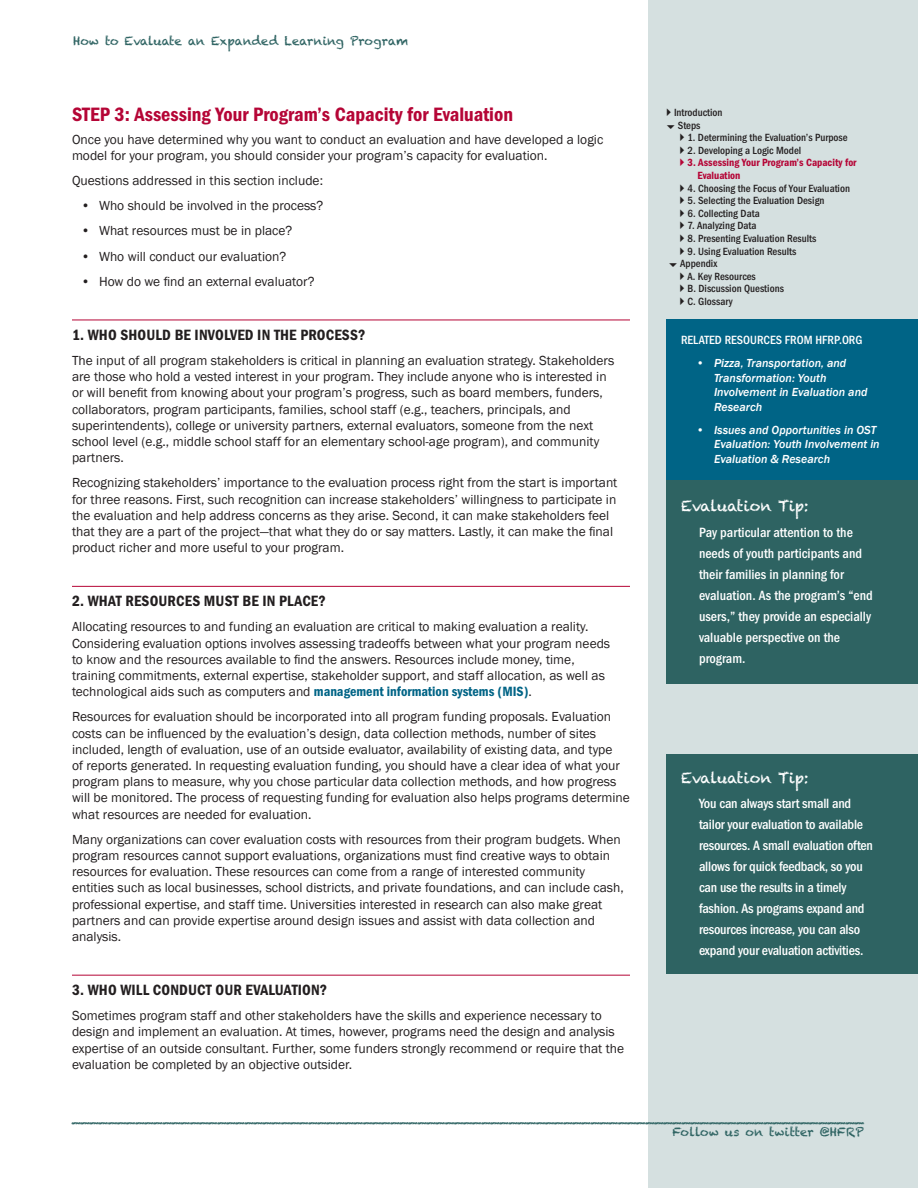
<style>
.page{position:relative;width:918px;height:1188px;background:#fff}
.page>*{position:absolute;margin:0;border:0;box-sizing:border-box;transform-origin:0 0}
.Header_1{font:19.5px "Franklin Gothic Demi Cond ITC";color:#b50536}
.Header_2{font:15px "Franklin Gothic Demi Cond ITC";letter-spacing:.01em;color:#231f20}
.Eval_Tips{font:15px "Chalkduster";letter-spacing:-.01em;color:#fff}
.Body_Paragraph{font:13.5px/16.2px "Franklin Gothic";color:#231f20}
.Eval_Tips_Text{font:13.5px/21px "Franklin Gothic Medi Cond ITC";letter-spacing:-.015em;color:#fff}
.Bullets_-_Normal{font:13.5px "Franklin Gothic";color:#231f20}
.running_head{font:13.5px "Chalkduster";color:#2e6362}
.Related_Resources_Te{font:italic 500 12px/14.4px "Franklin Gothic";color:#fff}
.running_head-2{font:12px "Chalkduster";color:#2e6362}
.Related_Resources_He{font:12px "Franklin Gothic Medi Cond ITC";color:#fff}
.Sidebar_text{font:10.5px "Franklin Gothic Medi Cond ITC";color:#231f20}
.Sidebar_text-2{font:10.5px/12.6px "Franklin Gothic Demi Cond ITC";color:#b50536}
.s1{font-family:"Franklin Gothic Demi Cond ITC";color:#006486}
</style>
<div class="page">
<hr style="left:72px;top:320px;width:558px;height:1px;background:#b50536">
<hr style="left:72px;top:586px;width:558px;height:1px;background:#b50536">
<hr style="left:72px;top:975px;width:558px;height:1px;background:#b50536">
<div style="left:648px;top:0;width:270px;height:1188px;background:#d5e0e0"></div>
<div style="left:666px;top:320px;width:252px;height:161px;background:#006486"></div>
<div style="left:666px;top:480px;width:252px;height:204px;background:#2e6362"></div>
<div style="left:666px;top:754px;width:252px;height:220px;background:#2e6362"></div>
<p class="running_head-2" style="left:73px;top:34px;width:337px">How to Evaluate an Expanded Learning Program</p>
<p class="Header_1" style="left:72px;top:103px;width:443px">STEP 3: Assessing Your Program’s Capacity for Evaluation</p>
<p class="Body_Paragraph" style="left:72px;top:131px;width:533px">Once you have determined why you want to conduct an evaluation and have developed a logic model for your program, you should consider your program’s capacity for evaluation.</p>
<p class="Body_Paragraph" style="left:72px;top:173px;width:253px">Questions addressed in this section include:</p>
<p class="Bullets_-_Normal" style="left:81px;top:197px;width:244px">• Who should be involved in the process?</p>
<p class="Bullets_-_Normal" style="left:81px;top:223px;width:213px">• What resources must be in place?</p>
<p class="Bullets_-_Normal" style="left:81px;top:248px;width:207px">• Who will conduct our evaluation?</p>
<p class="Bullets_-_Normal" style="left:81px;top:273px;width:235px">• How do we find an external evaluator?</p>
<p class="Header_2" style="left:72px;top:326px;width:295px">1. WHO SHOULD BE INVOLVED IN THE PROCESS?</p>
<p class="Body_Paragraph" style="left:72px;top:353px;width:544px">The input of all program stakeholders is critical in planning an evaluation strategy. Stakeholders are those who hold a vested interest in your program. They include anyone who is interested in or will benefit from knowing about your program’s progress, such as board members, funders, collaborators, program participants, families, school staff (e.g., teachers, principals, and superintendents), college or university partners, external evaluators, someone from the next school level (e.g., middle school staff for an elementary school-age program), and community partners.</p>
<p class="Body_Paragraph" style="left:72px;top:475px;width:547px">Recognizing stakeholders’ importance to the evaluation process right from the start is important for three reasons. First, such recognition can increase stakeholders’ willingness to participate in the evaluation and help address concerns as they arise. Second, it can make stakeholders feel that they are a part of the project—that what they do or say matters. Lastly, it can make the final product richer and more useful to your program.</p>
<p class="Header_2" style="left:72px;top:592px;width:255px">2. WHAT RESOURCES MUST BE IN PLACE?</p>
<p class="Body_Paragraph" style="left:72px;top:619px;width:540px">Allocating resources to and funding an evaluation are critical to making evaluation a reality.<br>Considering evaluation options involves assessing tradeoffs between what your program needs to know and the resources available to find the answers. Resources include money, time, training commitments, external expertise, stakeholder support, and staff allocation, as well as technological aids such as computers and <span class="s1">management information systems (MIS)</span>.</p>
<p class="Body_Paragraph" style="left:72px;top:709px;width:559px">Resources for evaluation should be incorporated into all program funding proposals. Evaluation costs can be influenced by the evaluation’s design, data collection methods, number of sites included, length of evaluation, use of an outside evaluator, availability of existing data, and type<br>of reports generated. In requesting evaluation funding, you should have a clear idea of what your program plans to measure, why you chose particular data collection methods, and how progress will be monitored. The process of requesting funding for evaluation also helps programs determine what resources are needed for evaluation.</p>
<p class="Body_Paragraph" style="left:72px;top:832px;width:553px">Many organizations can cover evaluation costs with resources from their program budgets. When program resources cannot support evaluations, organizations must find creative ways to obtain resources for evaluation. These resources can come from a range of interested community entities such as local businesses, school districts, and private foundations, and can include cash, professional expertise, and staff time. Universities interested in research can also make great partners and can provide expertise around design issues and assist with data collection and analysis.</p>
<p class="Header_2" style="left:72px;top:981px;width:257px">3. WHO WILL CONDUCT OUR EVALUATION?</p>
<p class="Body_Paragraph" style="left:72px;top:1008px;width:554px">Sometimes program staff and other stakeholders have the skills and experience necessary to design and implement an evaluation. At times, however, programs need the design and analysis expertise of an outside consultant. Further, some funders strongly recommend or require that the evaluation be completed by an objective outsider.</p>
<p class="Sidebar_text" style="left:674px;top:106px;width:50px">Introduction</p>
<p class="Sidebar_text" style="left:678px;top:119px;width:24px">Steps</p>
<p class="Sidebar_text" style="left:688px;top:132px;width:162px">1. Determining the Evaluation’s Purpose</p>
<p class="Sidebar_text" style="left:688px;top:144px;width:115px">2. Developing a Logic Model</p>
<p class="Sidebar_text-2" style="left:698px;top:157px;width:161px;text-indent:-10px">3. Assessing Your Program’s Capacity for<br>Evaluation</p>
<p class="Sidebar_text" style="left:688px;top:182px;width:164px">4. Choosing the Focus of Your Evaluation</p>
<p class="Sidebar_text" style="left:688px;top:195px;width:138px">5. Selecting the Evaluation Design</p>
<p class="Sidebar_text" style="left:688px;top:207px;width:74px">6. Collecting Data</p>
<p class="Sidebar_text" style="left:688px;top:220px;width:70px">7. Analyzing Data</p>
<p class="Sidebar_text" style="left:688px;top:232px;width:130px">8. Presenting Evaluation Results</p>
<p class="Sidebar_text" style="left:688px;top:245px;width:110px">9. Using Evaluation Results</p>
<p class="Sidebar_text" style="left:680px;top:258px;width:39px">Appendix</p>
<p class="Sidebar_text" style="left:688px;top:270px;width:70px">A. Key Resources</p>
<p class="Sidebar_text" style="left:688px;top:283px;width:98px">B. Discussion Questions</p>
<p class="Sidebar_text" style="left:688px;top:295px;width:47px">C. Glossary</p>
<p class="Related_Resources_He" style="left:681px;top:333px;width:183px">RELATED RESOURCES FROM HFRP.ORG</p>
<p class="Related_Resources_Te" style="left:714px;top:356px;width:155px;text-indent:-18px">• Pizza, Transportation, and<br>Transformation: Youth<br>Involvement in Evaluation and<br>Research</p>
<p class="Related_Resources_Te" style="left:714px;top:423px;width:167px;text-indent:-18px">• Issues and Opportunities in OST<br>Evaluation: Youth Involvement in<br>Evaluation &amp; Research</p>
<p class="Eval_Tips" style="left:681px;top:497px;width:129px">Evaluation Tip:</p>
<p class="Eval_Tips_Text" style="left:699px;top:522px;width:175px">Pay particular attention to the needs of youth participants and their families in planning for evaluation. As the program’s “end users,” they provide an especially valuable perspective on the program.</p>
<p class="Eval_Tips" style="left:681px;top:769px;width:129px">Evaluation Tip:</p>
<p class="Eval_Tips_Text" style="left:699px;top:793px;width:176px">You can always start small and tailor your evaluation to available resources. A small evaluation often allows for quick feedback, so you can use the results in a timely fashion. As programs expand and resources increase, you can also expand your evaluation activities.</p>
<p class="running_head" style="left:72px;top:1109px;width:794px">_______________________________________________________________________________________</p>
<p class="running_head-2" style="left:673px;top:1125px;width:193px">Follow us on twitter @HFRP</p>
</div>
